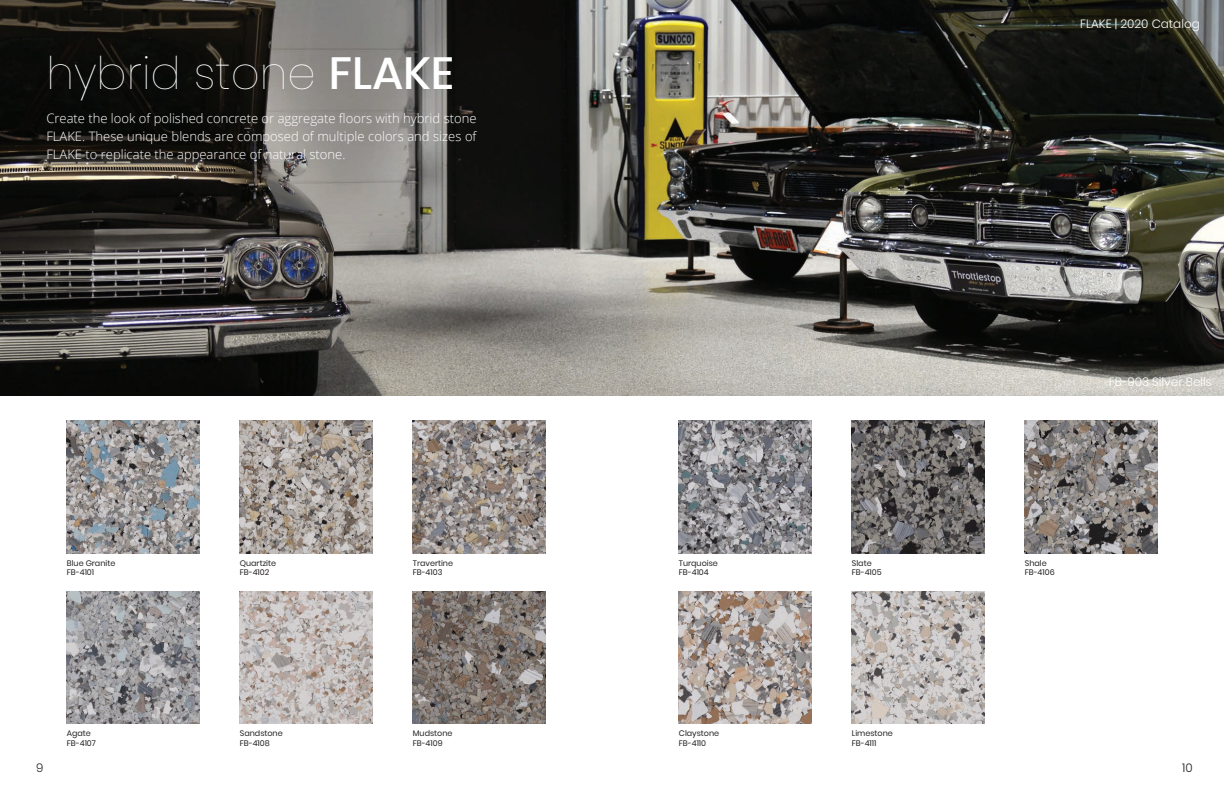
<style>
.page{position:relative;width:1224px;height:792px;background:#fff}
.page>*{position:absolute;margin:0;border:0;box-sizing:border-box;transform-origin:0 0}
.t1{font:100 45px "Poppins";color:#fff}
.t2{font:300 13px/18px "Open Sans";color:#fff;text-align:justify}
.t3{font:300 12px "Poppins";color:#fff}
.t4{font:300 12px "Poppins";color:#231f20}
.t5{font:8px "Poppins";color:#231f20}
.s1{font-weight:500}
</style>
<div class="page">
<img style="left:0;top:0;width:1224px;height:396px">
<img style="left:67px;top:421px;width:132px;height:132px">
<img style="left:413px;top:421px;width:132px;height:132px">
<img style="left:240px;top:421px;width:132px;height:132px">
<img style="left:679px;top:421px;width:132px;height:132px">
<img style="left:852px;top:421px;width:132px;height:132px">
<img style="left:1025px;top:421px;width:132px;height:132px">
<img style="left:67px;top:591px;width:132px;height:132px">
<img style="left:413px;top:591px;width:132px;height:132px">
<img style="left:240px;top:591px;width:132px;height:132px">
<img style="left:679px;top:591px;width:132px;height:132px">
<img style="left:852px;top:591px;width:132px;height:132px">
<p class="t3" style="left:1080px;top:17px;width:121px">FLAKE | 2020 Catalog</p>
<p class="t1" style="left:46px;top:47px;width:409px">hybrid stone <span class="s1">FLAKE</span></p>
<p class="t2" style="left:46px;top:109px;width:432px">Create the look of polished concrete or aggregate floors with hybrid stone FLAKE. These unique blends are composed of multiple colors and sizes of FLAKE to replicate the appearance of natural stone.</p>
<p class="t3" style="left:1109px;top:375px;width:105px">FB-903 Silver Bells</p>
<p class="t5" style="left:67px;top:558px;width:50px">Blue Granite</p>
<p class="t5" style="left:67px;top:568px;width:29px">FB-4101</p>
<p class="t5" style="left:240px;top:558px;width:38px">Quartzite</p>
<p class="t5" style="left:240px;top:568px;width:31px">FB-4102</p>
<p class="t5" style="left:413px;top:558px;width:42px">Travertine</p>
<p class="t5" style="left:413px;top:568px;width:31px">FB-4103</p>
<p class="t5" style="left:679px;top:558px;width:40px">Turquoise</p>
<p class="t5" style="left:679px;top:568px;width:31px">FB-4104</p>
<p class="t5" style="left:852px;top:558px;width:21px">Slate</p>
<p class="t5" style="left:852px;top:568px;width:31px">FB-4105</p>
<p class="t5" style="left:1025px;top:558px;width:23px">Shale</p>
<p class="t5" style="left:1025px;top:568px;width:31px">FB-4106</p>
<p class="t5" style="left:67px;top:729px;width:26px">Agate</p>
<p class="t5" style="left:67px;top:738px;width:31px">FB-4107</p>
<p class="t5" style="left:240px;top:729px;width:44px">Sandstone</p>
<p class="t5" style="left:240px;top:738px;width:31px">FB-4108</p>
<p class="t5" style="left:413px;top:729px;width:41px">Mudstone</p>
<p class="t5" style="left:413px;top:738px;width:31px">FB-4109</p>
<p class="t5" style="left:679px;top:729px;width:42px">Claystone</p>
<p class="t5" style="left:679px;top:738px;width:29px">FB-4110</p>
<p class="t5" style="left:852px;top:729px;width:42px">Limestone</p>
<p class="t5" style="left:852px;top:738px;width:26px">FB-4111</p>
<p class="t4" style="left:36px;top:760px;width:9px">9</p>
<p class="t4" style="left:1182px;top:760px;width:12px">10</p>
</div>
